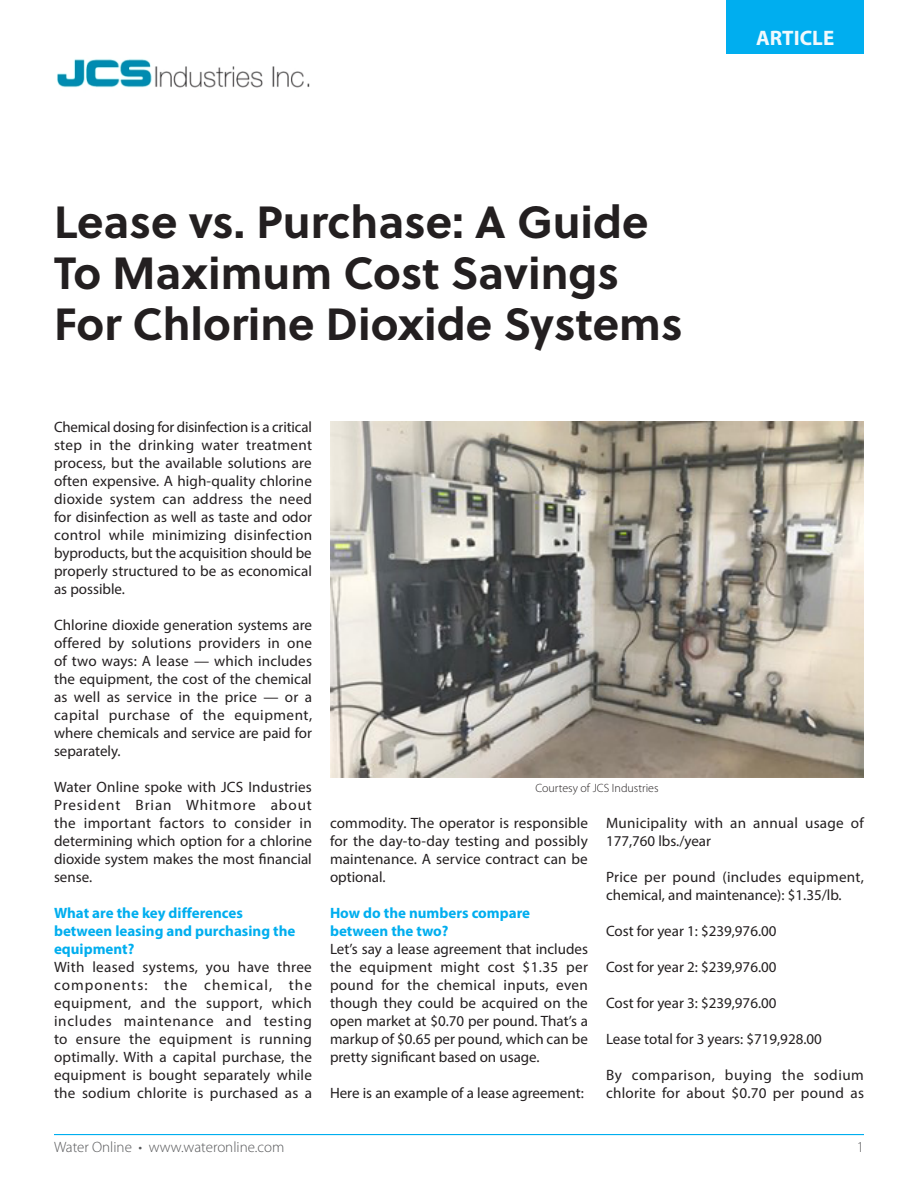
<style>
.page{position:relative;width:918px;height:1188px;background:#fff}
.page>*{position:absolute;margin:0;border:0;box-sizing:border-box;transform-origin:0 0}
.t1{font:700 45px/51px "Soleil";color:#231f20}
.t2{font:700 21px "Myriad Pro";color:#f0f9fd}
.body_text{font:15px/18px "Myriad Pro";color:#231f20;text-align:justify}
.body_text_header{font:700 15px/18px "Myriad Pro";color:#00aeef}
.body_text-2{font:15px/18px "Myriad Pro";letter-spacing:.03em;color:#231f20}
.body_text-3{font:15px/18px "Myriad Pro";letter-spacing:.02em;color:#231f20}
.t3{font:300 15px "Myriad Pro";color:#57585a}
.t4{font:300 12px "Myriad Pro";color:#231f20}
</style>
<div class="page">
<hr style="left:54px;top:1134px;width:810px;height:1px;background:#00aeef">
<div style="left:726px;top:0;width:138px;height:54px;background:#00aeef"></div>
<img style="left:57px;top:59px;width:253px;height:29px">
<img style="left:330px;top:421px;width:534px;height:356px">
<h1 class="t1" style="left:54px;top:194px;width:630px">Lease vs. Purchase: A Guide<br>To Maximum Cost Savings<br>For Chlorine Dioxide Systems</h1>
<h2 class="t2" style="left:756px;top:24px;width:80px">ARTICLE</h2>
<p class="body_text" style="left:54px;top:418px;width:260px">Chemical dosing for disinfection is a critical step in the drinking water treatment process, but the available solutions are often expensive. A high-quality chlorine dioxide system can address the need for disinfection as well as taste and odor control while minimizing disinfection byproducts, but the acquisition should be properly structured to be as economical as possible.</p>
<p class="body_text" style="left:54px;top:616px;width:260px">Chlorine dioxide generation systems are offered by solutions providers in one of two ways: A lease — which includes the equipment, the cost of the chemical as well as service in the price — or a capital purchase of the equipment, where chemicals and service are paid for separately.</p>
<p class="body_text" style="left:54px;top:778px;width:260px">Water Online spoke with JCS Industries President Brian Whitmore about the important factors to consider in determining which option for a chlorine dioxide system makes the most financial sense.</p>
<p class="body_text_header" style="left:54px;top:903px;width:243px">What are the key differences between leasing and purchasing the equipment?</p>
<p class="body_text" style="left:54px;top:958px;width:260px">With leased systems, you have three components: the chemical, the equipment, and the support, which includes maintenance and testing to ensure the equipment is running optimally. With a capital purchase, the equipment is bought separately while the sodium chlorite is purchased as a</p>
<p class="t4" style="left:535px;top:781px;width:125px">Courtesy of JCS Industries</p>
<p class="body_text" style="left:330px;top:814px;width:260px">commodity. The operator is responsible for the day-to-day testing and possibly maintenance. A service contract can be optional.</p>
<p class="body_text_header" style="left:330px;top:903px;width:202px">How do the numbers compare between the two?</p>
<p class="body_text" style="left:330px;top:940px;width:260px">Let’s say a lease agreement that includes the equipment might cost $1.35 per pound for the chemical inputs, even though they could be acquired on the open market at $0.70 per pound. That’s a markup of $0.65 per pound, which can be pretty significant based on usage.</p>
<p class="body_text" style="left:330px;top:1084px;width:255px">Here is an example of a lease agreement:</p>
<p class="body_text-3" style="left:606px;top:814px;width:259px">Municipality with an annual usage of<br>177,760 lbs./year</p>
<p class="body_text" style="left:606px;top:868px;width:259px">Price per pound (includes equipment, chemical, and maintenance): $1.35/lb.</p>
<p class="body_text" style="left:606px;top:922px;width:172px">Cost for year 1: $239,976.00</p>
<p class="body_text" style="left:606px;top:958px;width:172px">Cost for year 2: $239,976.00</p>
<p class="body_text" style="left:606px;top:994px;width:172px">Cost for year 3: $239,976.00</p>
<p class="body_text" style="left:606px;top:1030px;width:217px">Lease total for 3 years: $719,928.00</p>
<p class="body_text-2" style="left:606px;top:1066px;width:260px">By comparison, buying the sodium chlorite for about $0.70 per pound as</p>
<p class="t3" style="left:54px;top:1138px;width:232px">Water Online • www.wateronline.com</p>
<p class="t3" style="left:857px;top:1138px;width:9px">1</p>
</div>
